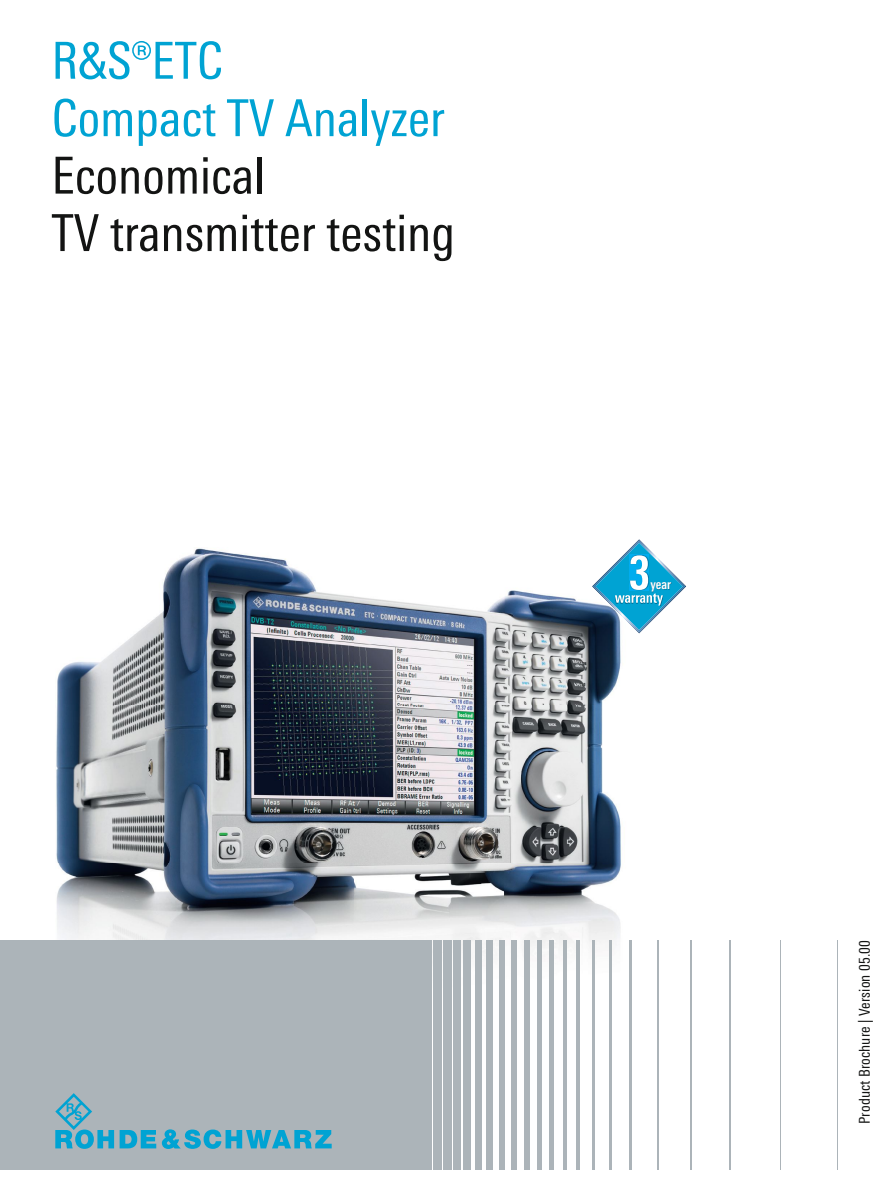
<style>
.page{position:relative;width:893px;height:1191px;background:#fff}
.page>*{position:absolute;margin:0;border:0;box-sizing:border-box;transform-origin:0 0}
.t1{font:51px/57.4px "Linotype Univers 420 Cn";color:#131413}
.t2{font:51px/57.4px "Linotype Univers 420 Cn";color:#00a3d3}
.t3{font:15px "Linotype Univers 420 Cn";letter-spacing:.01em;color:#131413}
.t4{font:700 13.35px "Linotype Univers 620 Cn";color:#fff}
</style>
<div class="page">
<img style="left:56px;top:548px;width:602px;height:527px">
<div style="left:0;top:940px;width:432px;height:230px;background:#acb4b9"></div>
<div style="left:433px;top:940px;width:9px;height:230px;background:#acb4b9"></div>
<div style="left:443px;top:940px;width:8px;height:230px;background:#acb4b9"></div>
<div style="left:453px;top:940px;width:8px;height:230px;background:#acb4b9"></div>
<div style="left:464px;top:940px;width:7px;height:230px;background:#acb4b9"></div>
<div style="left:475px;top:940px;width:6px;height:230px;background:#acb4b9"></div>
<div style="left:487px;top:940px;width:6px;height:230px;background:#acb4b9"></div>
<div style="left:499px;top:940px;width:6px;height:230px;background:#acb4b9"></div>
<div style="left:511px;top:940px;width:6px;height:230px;background:#acb4b9"></div>
<div style="left:524px;top:940px;width:5px;height:230px;background:#acb4b9"></div>
<hr style="left:537px;top:940px;width:4px;height:230px;background:#acb4b9">
<hr style="left:550px;top:940px;width:4px;height:230px;background:#acb4b9">
<hr style="left:563px;top:940px;width:4px;height:230px;background:#acb4b9">
<hr style="left:576px;top:940px;width:4px;height:230px;background:#acb4b9">
<hr style="left:592px;top:940px;width:3px;height:230px;background:#acb4b9">
<hr style="left:609px;top:940px;width:3px;height:230px;background:#acb4b9">
<hr style="left:630px;top:940px;width:2px;height:230px;background:#acb4b9">
<hr style="left:658px;top:940px;width:1px;height:230px;background:#acb4b9">
<hr style="left:690px;top:940px;width:2px;height:230px;background:#acb4b9">
<hr style="left:730px;top:940px;width:1px;height:230px;background:#acb4b9">
<hr style="left:780px;top:940px;width:1px;height:230px;background:#acb4b9">
<hr style="left:837px;top:940px;width:1px;height:230px;background:#acb4b9">
<svg style="left:120px;top:1130px;width:36px;height:18px"></svg>
<svg style="left:55px;top:1093px;width:59px;height:56px"></svg>
<svg style="left:162px;top:1129px;width:170px;height:20px"></svg>
<svg style="left:592px;top:539px;width:94px;height:94px"></svg>
<img style="left:650px;top:577px;width:22px;height:15px">
<p class="t2" style="left:51px;top:32px;width:395px">R&amp;S®ETC<br>Compact TV Analyzer</p>
<p class="t1" style="left:51px;top:146px;width:405px">Economical<br>TV transmitter testing</p>
<p class="t4" style="left:650px;top:576px;width:22px">year</p>
<p class="t3" style="left:856px;top:1124px;width:186px;rotate:-90deg">Product Brochure | Version 05.00</p>
</div>
